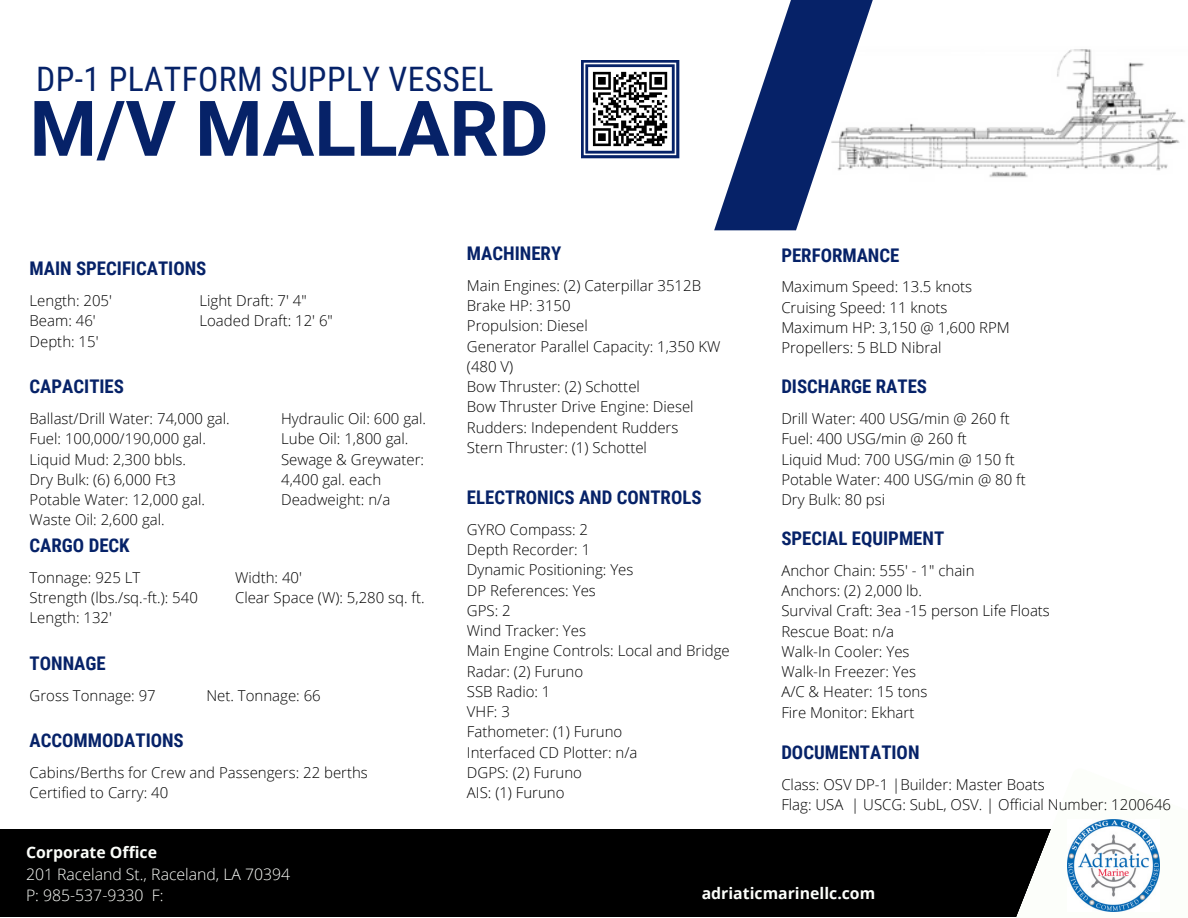
<style>
.page{position:relative;width:1188px;height:918px;background:#fff}
.page>*{position:absolute;margin:0;border:0;box-sizing:border-box;transform-origin:0 0}
.t1{font:700 76.95px "Roboto";color:#062268}
.t2{font:33.75px "Roboto Condensed";letter-spacing:.01em;color:#062268}
.t3{font:700 18.9px "Roboto Condensed";color:#062268}
.t4{font:300 15.9px/21.8px "Open Sans";color:#fcfefa}
.t5{font:700 15.9px "Open Sans";color:#fcfefa}
.t6{font:300 15px/20.2px "Open Sans";color:#000}
</style>
<div class="page">
<div style="left:0;top:829px;width:1060px;height:87px;background:#000"></div>
<svg style="left:1013px;top:829px;width:55px;height:88px"></svg>
<img style="left:1068px;top:819px;width:92px;height:93px">
<svg style="left:581px;top:60px;width:98px;height:98px"></svg>
<img style="left:878px;top:49px;width:307px;height:128px">
<svg style="left:714px;top:0;width:164px;height:230px"></svg>
<h2 class="t2" style="left:36px;top:60px;width:459px">DP-1 PLATFORM SUPPLY VESSEL</h2>
<h1 class="t1" style="left:30px;top:84px;width:520px">M/V MALLARD</h1>
<p class="t3" style="left:30px;top:258px;width:178px">MAIN SPECIFICATIONS</p>
<p class="t6" style="left:30px;top:290px;width:84px">Length: 205'<br>Beam: 46'<br>Depth: 15'</p>
<p class="t6" style="left:199px;top:290px;width:135px">Light Draft: 7' 4"<br>Loaded Draft: 12' 6"</p>
<p class="t3" style="left:30px;top:376px;width:96px">CAPACITIES</p>
<p class="t6" style="left:30px;top:408px;width:202px">Ballast/Drill Water: 74,000 gal.<br>Fuel: 100,000/190,000 gal.<br>Liquid Mud: 2,300 bbls.<br>Dry Bulk: (6) 6,000 Ft3<br>Potable Water: 12,000 gal.<br>Waste Oil: 2,600 gal.</p>
<p class="t6" style="left:281px;top:408px;width:147px">Hydraulic Oil: 600 gal.<br>Lube Oil: 1,800 gal.<br>Sewage &amp; Greywater:<br>4,400 gal. each<br>Deadweight: n/a</p>
<p class="t3" style="left:30px;top:534px;width:102px">CARGO DECK</p>
<p class="t6" style="left:30px;top:567px;width:170px">Tonnage: 925 LT<br>Strength (lbs./sq.-ft.): 540<br>Length: 132'</p>
<p class="t6" style="left:235px;top:567px;width:191px">Width: 40'<br>Clear Space (W): 5,280 sq. ft.</p>
<p class="t3" style="left:30px;top:652px;width:78px">TONNAGE</p>
<p class="t6" style="left:30px;top:685px;width:128px">Gross Tonnage: 97</p>
<p class="t6" style="left:206px;top:685px;width:116px">Net. Tonnage: 66</p>
<p class="t3" style="left:30px;top:730px;width:156px">ACCOMMODATIONS</p>
<p class="t6" style="left:30px;top:762px;width:340px">Cabins/Berths for Crew and Passengers: 22 berths<br>Certified to Carry: 40</p>
<p class="t3" style="left:467px;top:242px;width:96px">MACHINERY</p>
<p class="t6" style="left:467px;top:275px;width:255px">Main Engines: (2) Caterpillar 3512B<br>Brake HP: 3150<br>Propulsion: Diesel<br>Generator Parallel Capacity: 1,350 KW (480 V)<br>Bow Thruster: (2) Schottel<br>Bow Thruster Drive Engine: Diesel<br>Rudders: Independent Rudders<br>Stern Thruster: (1) Schottel</p>
<p class="t3" style="left:467px;top:487px;width:236px">ELECTRONICS AND CONTROLS</p>
<p class="t6" style="left:467px;top:519px;width:264px">GYRO Compass: 2<br>Depth Recorder: 1<br>Dynamic Positioning: Yes<br>DP References: Yes<br>GPS: 2<br>Wind Tracker: Yes<br>Main Engine Controls: Local and Bridge<br>Radar: (2) Furuno<br>SSB Radio: 1<br>VHF: 3<br>Fathometer: (1) Furuno<br>Interfaced CD Plotter: n/a<br>DGPS: (2) Furuno<br>AIS: (1) Furuno</p>
<p class="t3" style="left:781px;top:244px;width:120px">PERFORMANCE</p>
<p class="t6" style="left:781px;top:277px;width:230px">Maximum Speed: 13.5 knots<br>Cruising Speed: 11 knots<br>Maximum HP: 3,150 @ 1,600 RPM<br>Propellers: 5 BLD Nibral</p>
<p class="t3" style="left:781px;top:376px;width:147px">DISCHARGE RATES</p>
<p class="t6" style="left:781px;top:408px;width:246px">Drill Water: 400 USG/min @ 260 ft<br>Fuel: 400 USG/min @ 260 ft<br>Liquid Mud: 700 USG/min @ 150 ft<br>Potable Water: 400 USG/min @ 80 ft<br>Dry Bulk: 80 psi</p>
<p class="t3" style="left:781px;top:527px;width:164px">SPECIAL EQUIPMENT</p>
<p class="t6" style="left:781px;top:560px;width:270px">Anchor Chain: 555' - 1" chain<br>Anchors: (2) 2,000 lb.<br>Survival Craft: 3ea -15 person Life Floats<br>Rescue Boat: n/a<br>Walk-In Cooler: Yes<br>Walk-In Freezer: Yes<br>A/C &amp; Heater: 15 tons<br>Fire Monitor: Ekhart</p>
<p class="t3" style="left:781px;top:741px;width:140px">DOCUMENTATION</p>
<p class="t6" style="left:781px;top:774px;width:391px">Class: OSV DP-1 |Builder: Master Boats<br>Flag: USA | USCG: SubL, OSV. | Official Number: 1200646</p>
<p class="t5" style="left:26px;top:841px;width:133px">Corporate Office</p>
<p class="t4" style="left:26px;top:863px;width:266px">201 Raceland St., Raceland, LA 70394<br>P: 985-537-9330 F:</p>
<p class="t5" style="left:702px;top:882px;width:175px">adriaticmarinellc.com</p>
</div>
